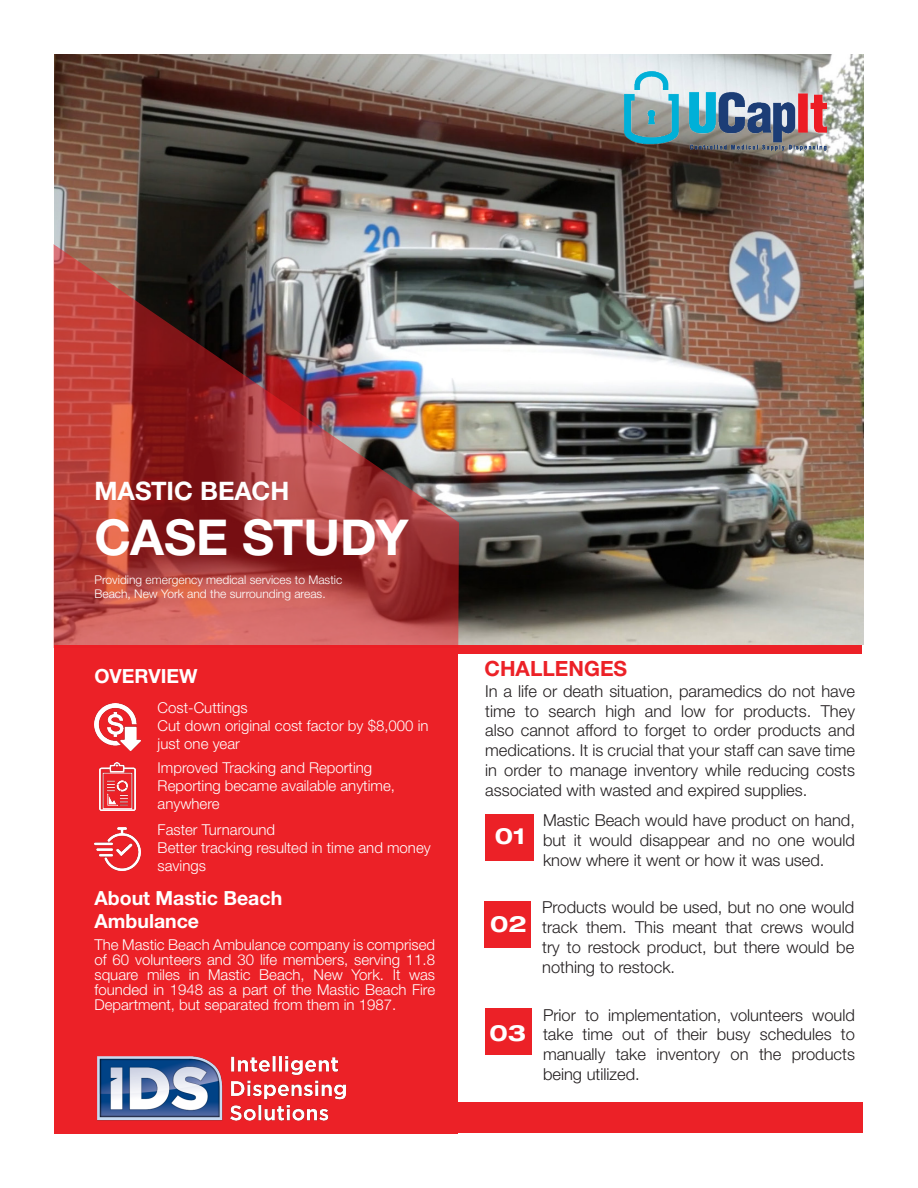
<style>
.page{position:relative;width:918px;height:1188px;background:#fff}
.page>*{position:absolute;margin:0;border:0;box-sizing:border-box;transform-origin:0 0}
.t1{font:700 49.5px "Helvetica Neue LTW1 G";color:#fff}
.t2{font:700 25.5px "Helvetica Neue LTW1 G";color:#fff}
.t3{font:700 expanded 22.5px "Helvetica Neue LTW1 G";color:#fff}
.t4{font:700 21px "Helvetica Neue LTW1 G";color:#ec2127}
.t5{font:700 19.5px/23.4px "Helvetica Neue LTW1 G";color:#fff}
.t6{font:300 16.5px/19.8px "Helvetica Neue LT Pro";color:#231f20;text-align:justify}
.t7{font:300 15px/15px "Helvetica Neue LT Pro";color:#fff}
.t8{font:300 12px/14.4px "Helvetica Neue LT Pro";color:#fff}
</style>
<div class="page">
<div style="left:55px;top:639px;width:403px;height:494px;background:#ec2127"></div>
<div style="left:458px;top:628px;width:404px;height:26px;background:#ec2127"></div>
<div style="left:458px;top:1102px;width:405px;height:31px;background:#ec2127"></div>
<img style="left:54px;top:54px;width:810px;height:591px">
<img style="left:54px;top:244px;width:405px;height:404px">
<div style="left:485px;top:815px;width:49px;height:46px;background:#ec2127"></div>
<div style="left:484px;top:901px;width:47px;height:47px;background:#ec2127"></div>
<div style="left:485px;top:1009px;width:47px;height:46px;background:#ec2127"></div>
<img style="left:97px;top:1056px;width:249px;height:65px">
<img style="left:624px;top:71px;width:202px;height:80px">
<img style="left:94px;top:703px;width:47px;height:48px">
<img style="left:100px;top:762px;width:36px;height:49px">
<img style="left:94px;top:827px;width:47px;height:43px">
<p class="t2" style="left:94px;top:475px;width:196px">MASTIC BEACH</p>
<p class="t1" style="left:94px;top:507px;width:315px">CASE STUDY</p>
<p class="t8" style="left:94px;top:572px;width:249px">Providing emergency medical services to Mastic<br>Beach, New York and the surrounding areas.</p>
<p class="t5" style="left:94px;top:664px;width:105px">OVERVIEW</p>
<p class="t7" style="left:158px;top:700px;width:91px">Cost-Cuttings</p>
<p class="t7" style="left:158px;top:717px;width:272px;line-height:18px">Cut down original cost factor by $8,000 in just one year</p>
<p class="t7" style="left:158px;top:760px;width:216px">Improved Tracking and Reporting</p>
<p class="t7" style="left:158px;top:776px;width:239px;line-height:18px">Reporting became available anytime, anywhere</p>
<p class="t7" style="left:158px;top:822px;width:119px">Faster Turnaround</p>
<p class="t7" style="left:158px;top:838px;width:275px;line-height:18px">Better tracking resulted in time and money savings</p>
<p class="t5" style="left:94px;top:886px;width:189px">About Mastic Beach<br>Ambulance</p>
<p class="t7" style="left:94px;top:937px;width:342px;text-align:justify">The Mastic Beach Ambulance company is comprised of 60 volunteers and 30 life members, serving 11.8 square miles in Mastic Beach, New York. It was founded in 1948 as a part of the Mastic Beach Fire Department, but separated from them in 1987.</p>
<p class="t4" style="left:484px;top:656px;width:144px">CHALLENGES</p>
<p class="t6" style="left:485px;top:681px;width:371px">In a life or death situation, paramedics do not have time to search high and low for products. They also cannot afford to forget to order products and medications. It is crucial that your staff can save time in order to manage inventory while reducing costs associated with wasted and expired supplies.</p>
<p class="t3" style="left:495px;top:821px;width:32px">01</p>
<p class="t3" style="left:490px;top:910px;width:38px">02</p>
<p class="t3" style="left:489px;top:1018px;width:38px">03</p>
<p class="t6" style="left:543px;top:810px;width:314px">Mastic Beach would have product on hand, but it would disappear and no one would know where it went or how it was used.</p>
<p class="t6" style="left:542px;top:897px;width:314px">Products would be used, but no one would track them. This meant that crews would try to restock product, but there would be nothing to restock.</p>
<p class="t6" style="left:543px;top:1004px;width:314px">Prior to implementation, volunteers would take time out of their busy schedules to manually take inventory on the products being utilized.</p>
</div>
